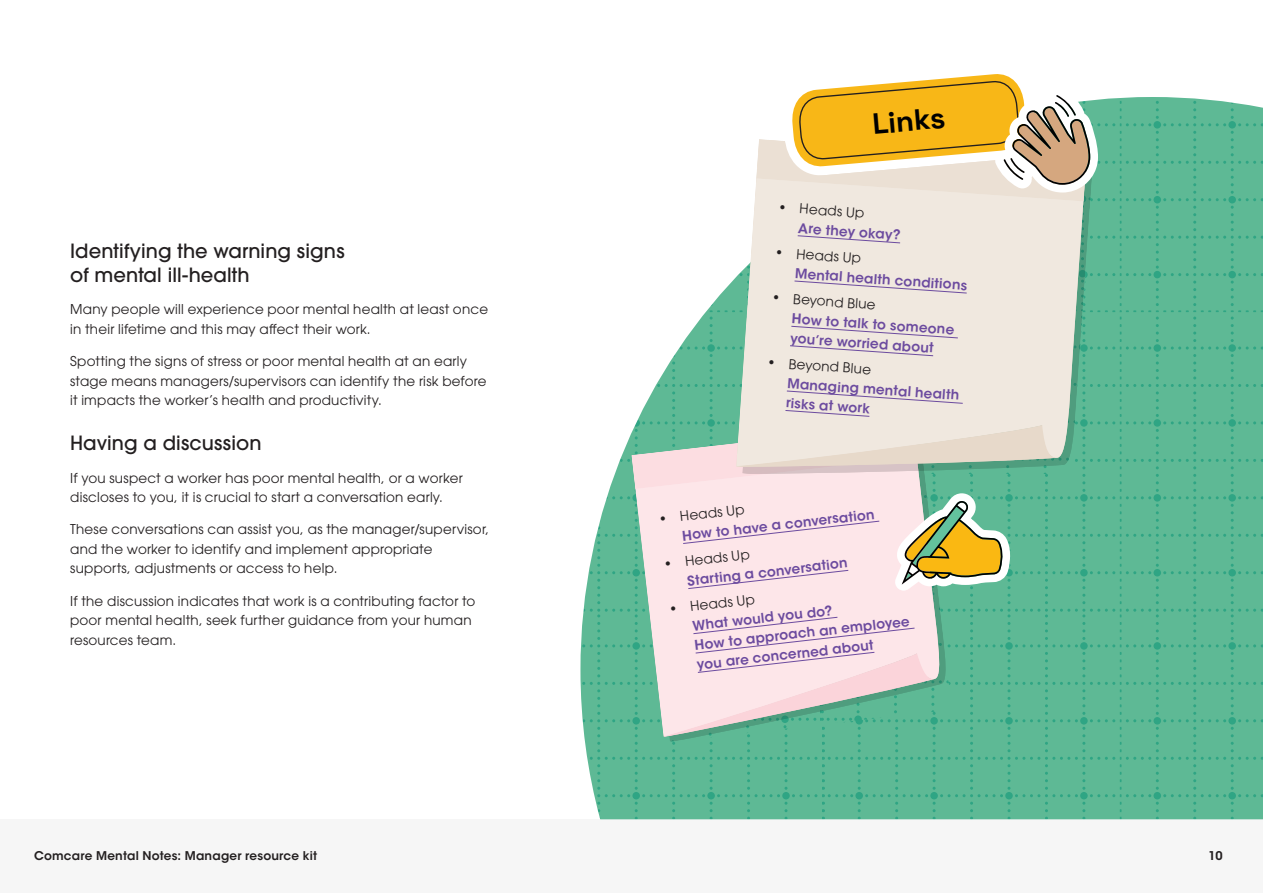
<style>
.page{position:relative;width:1263px;height:893px;background:#fff}
.page>*{position:absolute;margin:0;border:0;box-sizing:border-box;transform-origin:0 0}
.t1{font:700 29.25px "Space Grotesk";color:#000}
.Heading_2{font:500 19.5px/24px "ITC Avant Garde Pro";letter-spacing:.005em;color:#231f20}
.Body{font:13.5px/19.5px "ITC Avant Garde Pro";letter-spacing:.015em;color:#231f20}
.t2{font:600 13.5px/19.5px "ITC Avant Garde Std";color:#6c4b9f}
.t3{font:600 12px "ITC Avant Garde Std";letter-spacing:.015em;color:#231f20}
.s1{font-family:"ITC Avant Garde Pro";font-weight:400;color:#231f20}
</style>
<div class="page">
<div style="left:0;top:819px;width:1263px;height:74px;background:#f6f6f6"></div>
<svg style="left:580px;top:97px;width:683px;height:722px;fill:#5eb995"></svg>
<svg style="left:631px;top:423px;width:312px;height:314px;background:#c4d5cb"></svg>
<svg style="left:736px;top:139px;width:350px;height:327px;background:#e6e4da"></svg>
<svg style="left:797px;top:235px;width:104px;height:9px"></svg>
<svg style="left:794px;top:280px;width:173px;height:14px;background:#e6dcda"></svg>
<svg style="left:790px;top:325px;width:169px;height:14px;background:#e6dcda"></svg>
<svg style="left:789px;top:345px;width:145px;height:12px;background:#e4dad9"></svg>
<svg style="left:786px;top:390px;width:177px;height:14px;background:#e6dcda"></svg>
<svg style="left:785px;top:410px;width:85px;height:7px"></svg>
<svg style="left:632px;top:423px;width:430px;height:168px;background:#cfd4c5"></svg>
<svg style="left:663px;top:616px;width:278px;height:126px;background:#ced3ce"></svg>
<svg style="left:756px;top:74px;width:342px;height:134px"></svg>
<h2 class="Heading_2" style="left:70px;top:239px;width:276px">Identifying the warning signs of mental ill-health</h2>
<p class="Body" style="left:70px;top:299px;width:419px">Many people will experience poor mental health at least once in their lifetime and this may affect their work.</p>
<p class="Body" style="left:70px;top:351px;width:418px">Spotting the signs of stress or poor mental health at an early stage means managers/supervisors can identify the risk before it impacts the worker’s health and productivity.</p>
<h2 class="Heading_2" style="left:70px;top:431px;width:193px">Having a discussion</h2>
<p class="Body" style="left:70px;top:468px;width:394px">If you suspect a worker has poor mental health, or a worker discloses to you, it is crucial to start a conversation early.</p>
<p class="Body" style="left:70px;top:520px;width:421px">These conversations can assist you, as the manager/supervisor, and the worker to identify and implement appropriate supports, adjustments or access to help.</p>
<p class="Body" style="left:70px;top:591px;width:407px">If the discussion indicates that work is a contributing factor to poor mental health, seek further guidance from your human resources team.</p>
<p class="t1" style="left:871px;top:102px;width:75px;rotate:-5deg">Links</p>
<p class="t2" style="left:800px;top:199px;width:104px;text-indent:-21px;rotate:4deg"><span class="s1">• Heads Up<br></span>Are they okay?</p>
<p class="t2" style="left:797px;top:244px;width:174px;text-indent:-21px;rotate:4deg"><span class="s1">• Heads Up<br></span>Mental health conditions</p>
<p class="t2" style="left:794px;top:289px;width:164px;text-indent:-21px;rotate:4deg"><span class="s1">• Beyond Blue<br></span>How to talk to someone you’re worried about</p>
<p class="t2" style="left:789px;top:354px;width:174px;text-indent:-21px;rotate:4deg"><span class="s1">• Beyond Blue<br></span>Managing mental health risks at work</p>
<p class="t2" style="left:679px;top:507px;width:195px;line-height:18.8px;text-indent:-21px;rotate:-6deg"><span class="s1">• Heads Up<br></span>How to have a conversation</p>
<p class="t2" style="left:684px;top:552px;width:162px;line-height:19px;text-indent:-21px;rotate:-6deg"><span class="s1">• Heads Up<br></span>Starting a conversation</p>
<p class="t2" style="left:689px;top:597px;width:218px;text-indent:-21px;rotate:-6deg"><span class="s1">• Heads Up<br></span>What would you do?<br>How to approach an employee you are concerned about</p>
<p class="t3" style="left:34px;top:848px;width:285px">Comcare Mental Notes: Manager resource kit</p>
<p class="t3" style="left:1208px;top:848px;width:16px">10</p>
</div>
